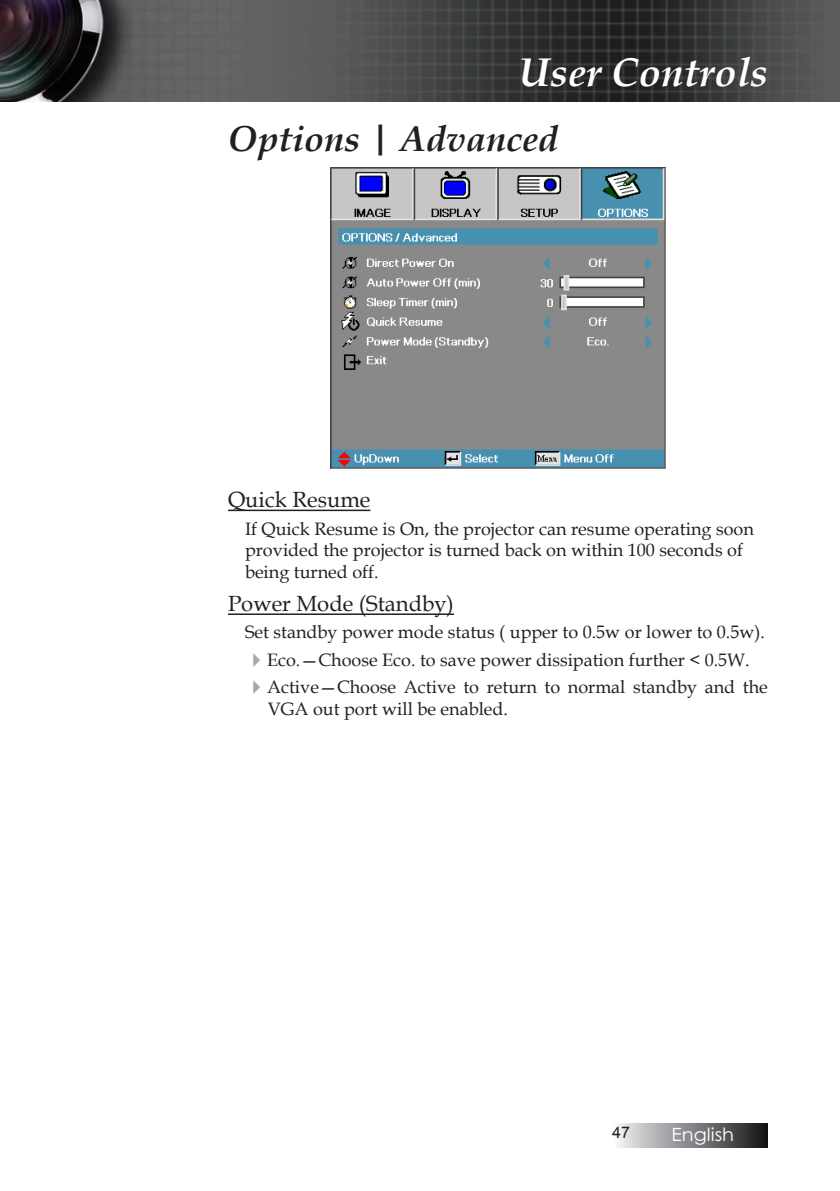
<style>
.page{position:relative;width:840px;height:1191px;background:#fff}
.page>*{position:absolute;margin:0;border:0;box-sizing:border-box;transform-origin:0 0}
.t1{font:italic 700 40px "Book Antiqua";color:#fff}
.t2{font:italic 700 36px "Book Antiqua";color:#231f20}
.t3{font:22px "Book Antiqua";color:#231f20}
.t4{font:18.2px "Century Gothic";color:#fff;scale:1.06 1}
.t5{font:18px/21.6px "Book Antiqua";color:#231f20}
.t6{font:16px "Arial";color:#231f20}
.s1{color:#a8a9ad}
</style>
<div class="page">
<img style="left:0;top:0;width:839px;height:101px">
<svg style="left:618px;top:1123px;width:148px;height:24px;background:#818284"></svg>
<hr style="left:228px;top:509px;width:142px;height:2px;background:#231f20">
<hr style="left:228px;top:613px;width:225px;height:2px;background:#231f20">
<img style="left:330px;top:167px;width:335px;height:301px">
<h1 class="t1" style="left:519px;top:44px;width:250px">User Controls</h1>
<h2 class="t2" style="left:228px;top:114px;width:331px">Options | Advanced</h2>
<p class="t3" style="left:228px;top:484px;width:144px">Quick Resume</p>
<p class="t5" style="left:245px;top:517px;width:510px">If Quick Resume is On, the projector can resume operating soon provided the projector is turned back on within 100 seconds of being turned off.</p>
<p class="t3" style="left:228px;top:588px;width:227px">Power Mode (Standby)</p>
<p class="t5" style="left:245px;top:621px;width:521px">Set standby power mode status ( upper to 0.5w or lower to 0.5w).</p>
<p class="t5" style="left:245px;top:648px;width:506px"><span class="s1">✔</span>Eco.—Choose Eco. to save power dissipation further &lt; 0.5W.</p>
<p class="t5" style="left:267px;top:675px;width:501px;text-indent:-23px"><span class="s1">✔</span>Active—Choose Active to return to normal standby and the<br>VGA out port will be enabled.</p>
<p class="t6" style="left:611px;top:1122px;width:19px">47</p>
<p class="t4" style="left:671px;top:1121px;width:61px">English</p>
</div>
